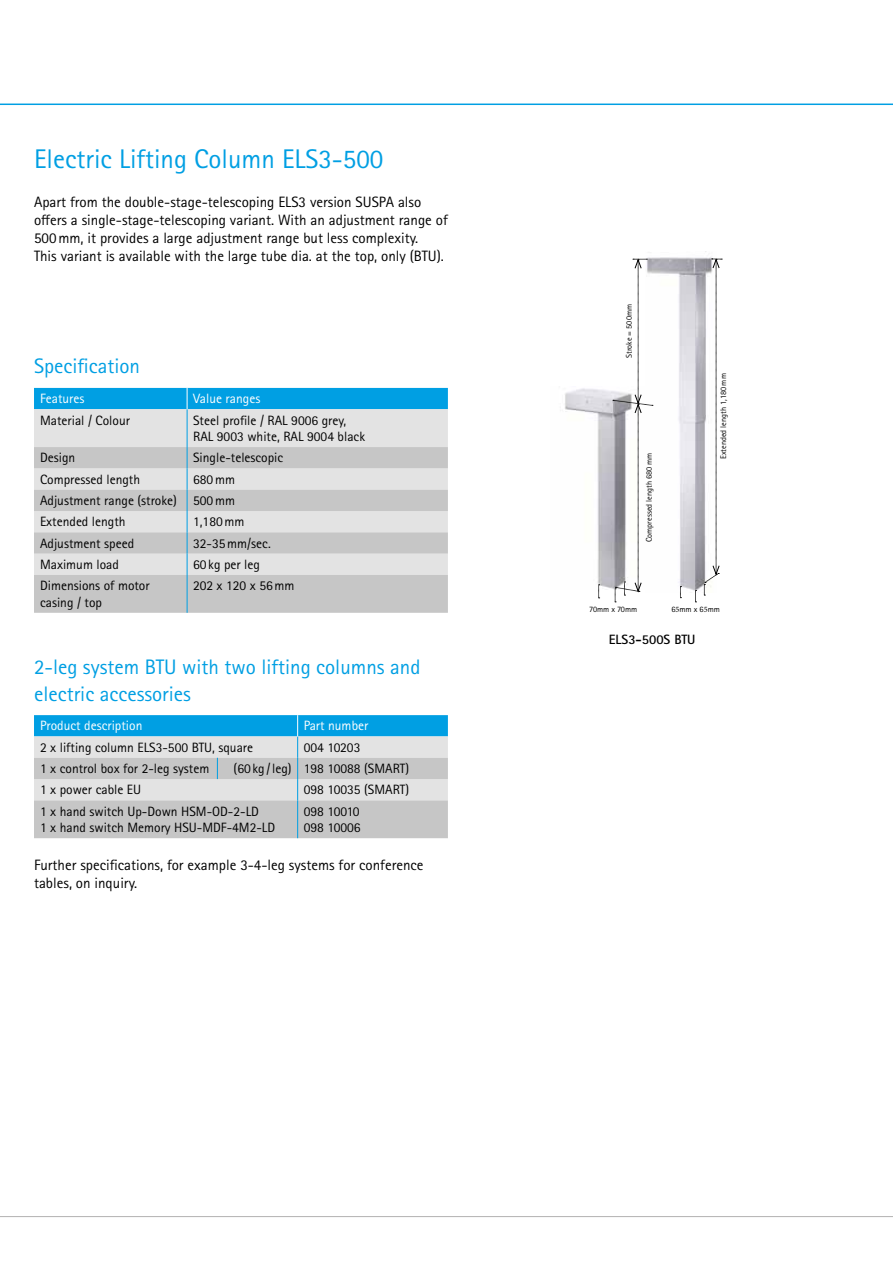
<style>
.page{position:relative;width:893px;height:1263px;background:#fff}
.page>*{position:absolute;margin:0;border:0;box-sizing:border-box;transform-origin:0 0}
.t1{font:27px "Rotis Sans Serif Pro";color:#009fe3}
.t2{font:21px/27px "Rotis Sans Serif Pro";color:#009fe3}
.t3{font:15px/18px "Rotis Sans Serif Pro";color:#000}
.t4{font:13.5px/16.5px "Rotis Sans Serif Pro";color:#000}
.t5{font:13.5px "Rotis Sans Serif Pro";color:#fff}
.t6{font:700 13.5px "Rotis Sans Serif Pro";color:#000}
.t7{font:8.25px "Rotis Sans Serif Pro";color:#000}
.s1{font-family:"Minion Pro"}
</style>
<div class="page">
<img style="left:648px;top:251px;width:64px;height:342px">
<img style="left:565px;top:388px;width:48px;height:201px">
<svg style="left:598px;top:584px;width:2px;height:15px"></svg>
<svg style="left:680px;top:586px;width:1px;height:12px"></svg>
<svg style="left:695px;top:590px;width:1px;height:13px"></svg>
<svg style="left:704px;top:258px;width:18px;height:338px"></svg>
<svg style="left:613px;top:258px;width:40px;height:345px"></svg>
<hr style="left:0;top:1216px;width:893px;height:1px;background:#b3b2b2">
<hr style="left:0;top:104px;width:893px;height:1px;background:#009fe3">
<div style="left:34px;top:409px;width:414px;height:38px;background:#e3e3e3"></div>
<svg style="left:34px;top:447px;width:414px;height:166px;background:#d1d1d1"></svg>
<hr style="left:187px;top:409px;width:1px;height:38px;background:#009fe3">
<svg style="left:187px;top:447px;width:1px;height:128px"></svg>
<hr style="left:187px;top:575px;width:1px;height:38px;background:#009fe3">
<div style="left:34px;top:388px;width:414px;height:21px;background:#009fe3"></div>
<svg style="left:34px;top:715px;width:414px;height:123px;background:#aec9d5"></svg>
<h1 class="t1" style="left:34px;top:143px;width:351px">Electric Lifting Column ELS3-500</h1>
<p class="t3" style="left:34px;top:193px;width:415px">Apart from the double-stage-telescoping ELS3 version SUSPA also offers a single-stage-telescoping variant. With an adjustment range of 500mm, it provides a large adjustment range but less complexity.<br>This variant is available with the large tube dia. at the top, only (BTU).</p>
<h2 class="t2" style="left:34px;top:353px;width:108px">Specification</h2>
<p class="t5" style="left:40px;top:391px;width:46px">Features</p>
<p class="t5" style="left:193px;top:391px;width:69px">Value ranges</p>
<p class="t4" style="left:40px;top:412px;width:91px">Material / Colour</p>
<p class="t4" style="left:193px;top:412px;width:173px">Steel profile / RAL 9006 grey,<br>RAL 9003 white, RAL 9004 black</p>
<p class="t4" style="left:40px;top:450px;width:37px">Design</p>
<p class="t4" style="left:193px;top:450px;width:92px">Single-telescopic</p>
<p class="t4" style="left:40px;top:471px;width:102px">Compressed length</p>
<p class="t4" style="left:40px;top:469px;width:197px;line-height:21.3px;text-align:justify;text-indent:153px">680mm Adjustment range (stroke) 500mm Extended length</p>
<p class="t4" style="left:193px;top:514px;width:53px">1,180mm</p>
<p class="t4" style="left:40px;top:535px;width:96px">Adjustment speed</p>
<p class="t4" style="left:193px;top:535px;width:79px">32-35mm/sec.</p>
<p class="t4" style="left:40px;top:556px;width:80px">Maximum load</p>
<p class="t4" style="left:193px;top:556px;width:68px">60 kg per leg</p>
<p class="t4" style="left:40px;top:578px;width:111px">Dimensions of motor casing / top</p>
<p class="t4" style="left:193px;top:578px;width:103px">202 x 120 x 56mm</p>
<h2 class="t2" style="left:34px;top:653px;width:388px">2-leg system BTU with two lifting columns and electric accessories</h2>
<p class="t5" style="left:40px;top:718px;width:104px">Product description</p>
<p class="t5" style="left:304px;top:718px;width:66px">Part number</p>
<p class="t4" style="left:40px;top:739px;width:215px">2 x lifting column ELS3-500 BTU, square</p>
<p class="t4" style="left:304px;top:739px;width:58px">004 10203</p>
<p class="t4" style="left:40px;top:760px;width:171px">1 x control box for 2-leg system</p>
<p class="t4" style="left:234px;top:760px;width:177px">(60kg /leg) 198 10088 (SMART)</p>
<p class="t4" style="left:40px;top:782px;width:103px">1 x power cable EU</p>
<p class="t4" style="left:304px;top:782px;width:107px">098 10035 (SMART)</p>
<p class="t4" style="left:40px;top:803px;width:237px">1 x hand switch Up-Down HSM-OD-2-LD<br>1 x hand switch Memory HSU-MDF-4M2-LD</p>
<p class="t4" style="left:304px;top:803px;width:58px">098 10010<br>098 10006</p>
<p class="t3" style="left:34px;top:856px;width:391px">Further specifications, for example 3-4-leg systems for conference tables, on inquiry.</p>
<p class="t7" style="left:624px;top:358px;width:56px;rotate:-90deg">Stroke = 500mm</p>
<p class="t7" style="left:644px;top:542px;width:91px;rotate:-90deg">Compressed length 680mm</p>
<p class="t7" style="left:719px;top:459px;width:87px;rotate:-90deg">Extended length 1,180mm</p>
<p class="t7" style="left:589px;top:604px;width:50px">70mm x 70mm</p>
<p class="t7" style="left:671px;top:604px;width:50px">6<span class="s1">5</span>mm x 6<span class="s1">5</span>mm</p>
<p class="t6" style="left:609px;top:631px;width:88px">ELS3-500S BTU</p>
</div>
